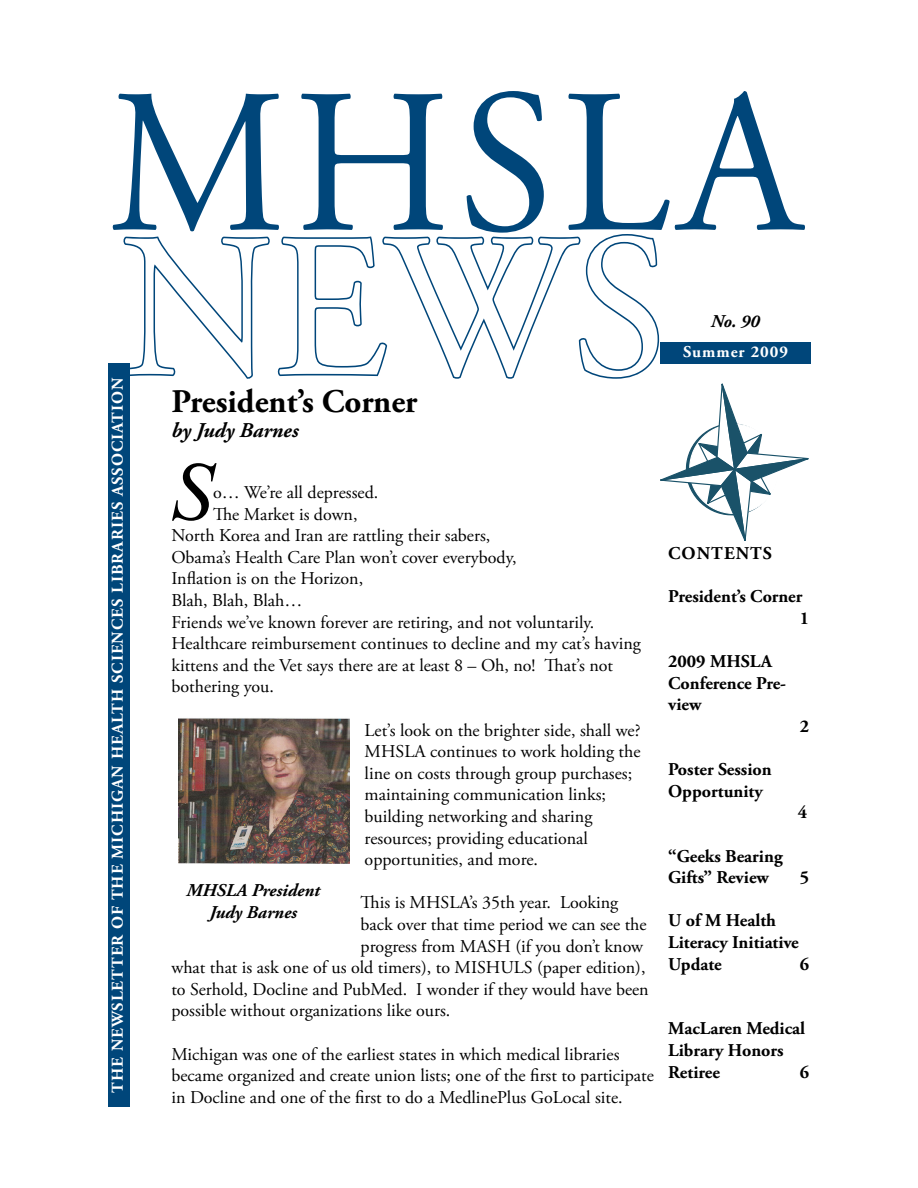
<style>
.page{position:relative;width:918px;height:1188px;background:#fff}
.page>*{position:absolute;margin:0;border:0;box-sizing:border-box;transform-origin:0 0}
.t1{font:204.6px "Adobe Garamond Pro";letter-spacing:.04em;color:#00467a;scale:.95 1}
.t2{font:204.6px "Adobe Garamond Pro";color:#fff;scale:.95 1}
.Paragraph_Style_1{font:italic 83.25px "Times New Roman";color:#000}
.t3{font:700 33px "Adobe Garamond Pro";color:#000}
.t4{font:italic 700 21px "Adobe Garamond Pro";color:#000}
.t5{font:18px/21.6px "Adobe Garamond Pro";color:#000}
.t6{font:700 18px/21.6px "Adobe Garamond Pro";color:#000}
.t7{font:italic 700 18px "Adobe Garamond Pro";color:#000}
.t8{font:700 18px "Adobe Garamond Pro";letter-spacing:.06em;color:#000}
.t9{font:700 16.5px "Adobe Garamond Pro";letter-spacing:.06em;color:#fff}
</style>
<div class="page">
<svg style="left:124px;top:236px;width:146px;height:143px"></svg>
<svg style="left:277px;top:234px;width:532px;height:307px"></svg>
<div style="left:108px;top:364px;width:22px;height:743px;background:#00467a"></div>
<div style="left:660px;top:342px;width:151px;height:22px;background:#00467a"></div>
<img style="left:179px;top:718px;width:171px;height:145px">
<p class="t1" style="left:108px;top:42px;width:731px">MHSLA</p>
<p class="t2" style="left:121px;top:186px;width:577px">NEWS</p>
<p class="t9" style="left:108px;top:1093px;width:717px;rotate:-90deg">THE NEWSLETTER OF THE MICHIGAN HEALTH SCIENCES LIBRARIES ASSOCIATION</p>
<p class="t7" style="left:711px;top:311px;width:50px">No. 90</p>
<p class="t9" style="left:683px;top:342px;width:106px">Summer 2009</p>
<p class="t3" style="left:171px;top:382px;width:248px">President’s Corner</p>
<p class="t4" style="left:171px;top:418px;width:129px">by Judy Barnes</p>
<p class="Paragraph_Style_1" style="left:171px;top:434px;width:43px">S</p>
<p class="t5" style="left:213px;top:482px;width:167px">o… We’re all depressed.</p>
<p class="t5" style="left:213px;top:504px;width:146px">The Market is down,</p>
<p class="t5" style="left:171px;top:525px;width:320px">North Korea and Iran are rattling their sabers,</p>
<p class="t5" style="left:171px;top:547px;width:347px">Obama’s Health Care Plan won’t cover everybody,</p>
<p class="t5" style="left:171px;top:568px;width:193px">Inflation is on the Horizon,</p>
<p class="t5" style="left:171px;top:590px;width:132px">Blah, Blah, Blah…</p>
<p class="t5" style="left:171px;top:612px;width:425px">Friends we’ve known forever are retiring, and not voluntarily.</p>
<p class="t5" style="left:171px;top:633px;width:471px">Healthcare reimbursement continues to decline and my cat’s having kittens and the Vet says there are at least 8 – Oh, no! That’s not bothering you.</p>
<p class="t5" style="left:365px;top:720px;width:277px">Let’s look on the brighter side, shall we?</p>
<p class="t5" style="left:365px;top:741px;width:277px">MHSLA continues to work holding the line on costs through group purchases; maintaining communication links; building networking and sharing resources; providing educational opportunities, and more.</p>
<p class="t5" style="left:361px;top:892px;width:259px">This is MHSLA’s 35th year. Looking</p>
<p class="t5" style="left:361px;top:914px;width:288px">back over that time period we can see the</p>
<p class="t5" style="left:361px;top:936px;width:284px">progress from MASH (if you don’t know</p>
<p class="t5" style="left:171px;top:957px;width:476px">what that is ask one of us old timers), to MISHULS (paper edition),</p>
<p class="t5" style="left:171px;top:979px;width:479px">to Serhold, Docline and PubMed. I wonder if they would have been</p>
<p class="t5" style="left:171px;top:1000px;width:280px">possible without organizations like ours.</p>
<p class="t5" style="left:171px;top:1044px;width:484px">Michigan was one of the earliest states in which medical libraries became organized and create union lists; one of the first to participate in Docline and one of the first to do a MedlinePlus GoLocal site.</p>
<p class="t8" style="left:668px;top:543px;width:105px">CONTENTS</p>
<p class="t6" style="left:800px;top:586px;width:11px;text-indent:-132px">President’s Corner<br>1</p>
<p class="t6" style="left:668px;top:651px;width:119px">2009 MHSLA<br>Conference Pre&shy;view</p>
<p class="t6" style="left:800px;top:716px;width:11px">2</p>
<p class="t6" style="left:668px;top:759px;width:105px">Poster Session<br>Opportunity</p>
<p class="t6" style="left:798px;top:802px;width:11px">4</p>
<p class="t6" style="left:668px;top:845px;width:116px">“Geeks Bearing<br>Gifts” Review</p>
<p class="t6" style="left:800px;top:867px;width:11px">5</p>
<p class="t7" style="left:187px;top:880px;width:135px">MHSLA President</p>
<p class="t7" style="left:209px;top:901px;width:89px">Judy Barnes</p>
<p class="t6" style="left:668px;top:910px;width:132px">U of M Health<br>Literacy Initiative<br>Update</p>
<p class="t6" style="left:800px;top:953px;width:11px">6</p>
<p class="t6" style="left:668px;top:1018px;width:138px">MacLaren Medical<br>Library Honors<br>Retiree</p>
<p class="t6" style="left:800px;top:1061px;width:11px">6</p>
</div>
